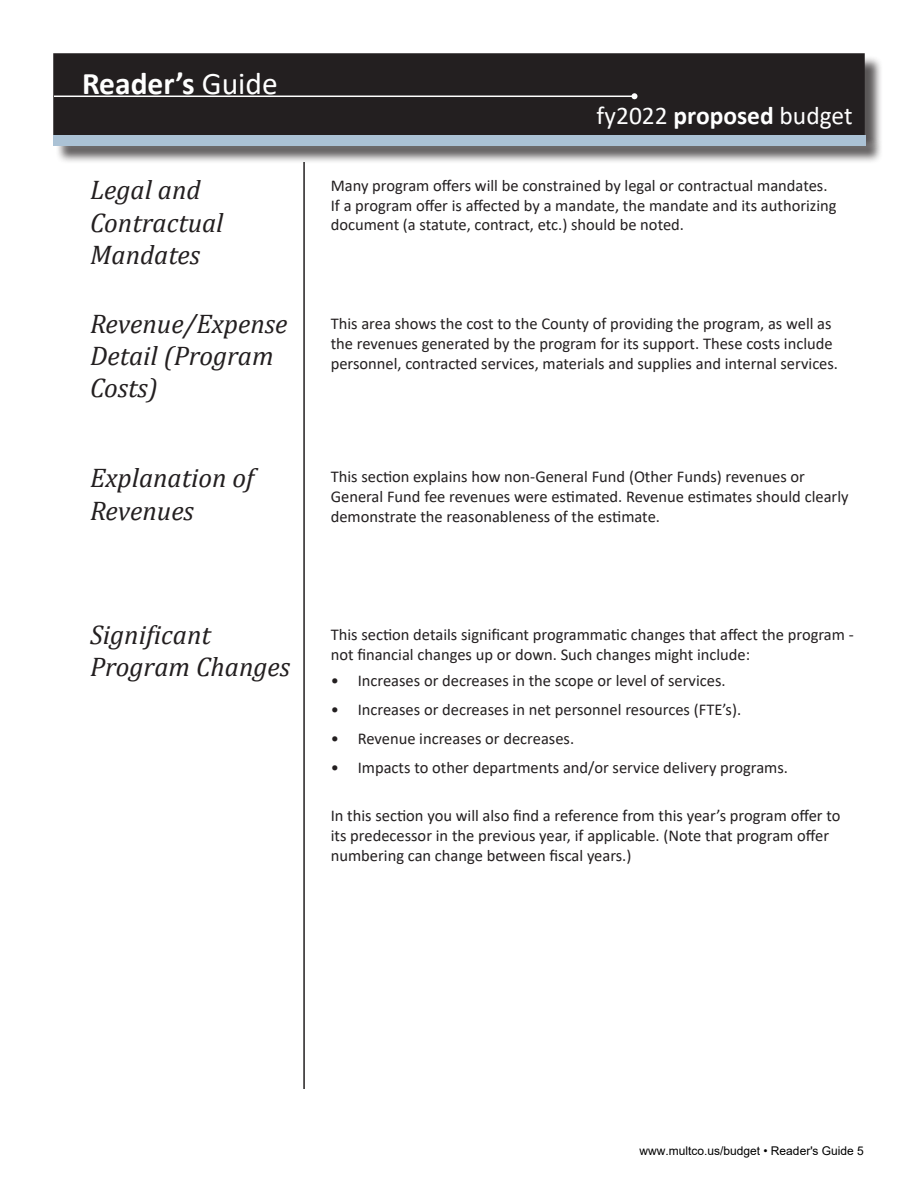
<style>
.page{position:relative;width:918px;height:1188px;background:#fff}
.page>*{position:absolute;margin:0;border:0;box-sizing:border-box;transform-origin:0 0}
.t1{font:700 31.5px "Calibri";color:#fff}
.Headers_for_TOC_-_Le{font:italic 27px/32.4px "Cambria";color:#231f20}
.t2{font:25.5px "Calibri";color:#fff}
.t3{font:16.5px/19.8px "Calibri";color:#231f20}
.t4{font:12px "Arial";color:#000}
.s1{font-weight:400}
.s2{font-weight:700}
</style>
<div class="page">
<hr style="left:303px;top:162px;width:2px;height:927px;background:#231f20">
<div style="left:54px;top:54px;width:810px;height:80px;background:#231f20"></div>
<div style="left:53px;top:53px;width:812px;height:82px;border:2px solid #231f20"></div>
<hr style="left:54px;top:96px;width:580px;height:1px;background:#fff">
<svg style="left:632px;top:93px;width:6px;height:6px"></svg>
<div style="left:55px;top:137px;width:829px;height:27px;background:#231f20;opacity:.75"></div>
<div style="left:53px;top:135px;width:812px;height:10px;background:#abc2d5"></div>
<h1 class="t1" style="left:82px;top:61px;width:197px">Reader’s <span class="s1">Guide</span></h1>
<p class="Headers_for_TOC_-_Le" style="left:90px;top:173px;width:135px">Legal and<br>Contractual<br>Mandates</p>
<p class="Headers_for_TOC_-_Le" style="left:90px;top:306px;width:199px">Revenue/Expense<br>Detail (Program<br>Costs)</p>
<p class="Headers_for_TOC_-_Le" style="left:90px;top:461px;width:166px">Explanation of<br>Revenues</p>
<h3 class="t2" style="left:597px;top:98px;width:257px">fy2022 <span class="s2">proposed</span> budget</h3>
<p class="t3" style="left:331px;top:175px;width:507px">Many program offers will be constrained by legal or contractual mandates.<br>If a program offer is affected by a mandate, the mandate and its authorizing document (a statute, contract, etc.) should be noted.</p>
<p class="t3" style="left:331px;top:314px;width:509px">This area shows the cost to the County of providing the program, as well as the revenues generated by the program for its support. These costs include personnel, contracted services, materials and supplies and internal services.</p>
<p class="t3" style="left:331px;top:467px;width:519px">This section explains how non-General Fund (Other Funds) revenues or<br>General Fund fee revenues were estimated. Revenue estimates should clearly demonstrate the reasonableness of the estimate.</p>
<p class="Headers_for_TOC_-_Le" style="left:90px;top:617px;width:201px">Significant<br>Program Changes</p>
<p class="t3" style="left:331px;top:624px;width:525px">This section details significant programmatic changes that affect the program - not financial changes up or down. Such changes might include:</p>
<p class="t3" style="left:331px;top:670px;width:396px">• Increases or decreases in the scope or level of services.</p>
<p class="t3" style="left:331px;top:699px;width:412px">• Increases or decreases in net personnel resources (FTE’s).</p>
<p class="t3" style="left:331px;top:728px;width:245px">• Revenue increases or decreases.</p>
<p class="t3" style="left:331px;top:757px;width:459px">• Impacts to other departments and/or service delivery programs.</p>
<p class="t3" style="left:331px;top:805px;width:511px">In this section you will also find a reference from this year’s program offer to its predecessor in the previous year, if applicable. (Note that program offer numbering can change between fiscal years.)</p>
<p class="t4" style="left:639px;top:1143px;width:226px">www.multco.us/budget • Reader's Guide 5</p>
</div>
